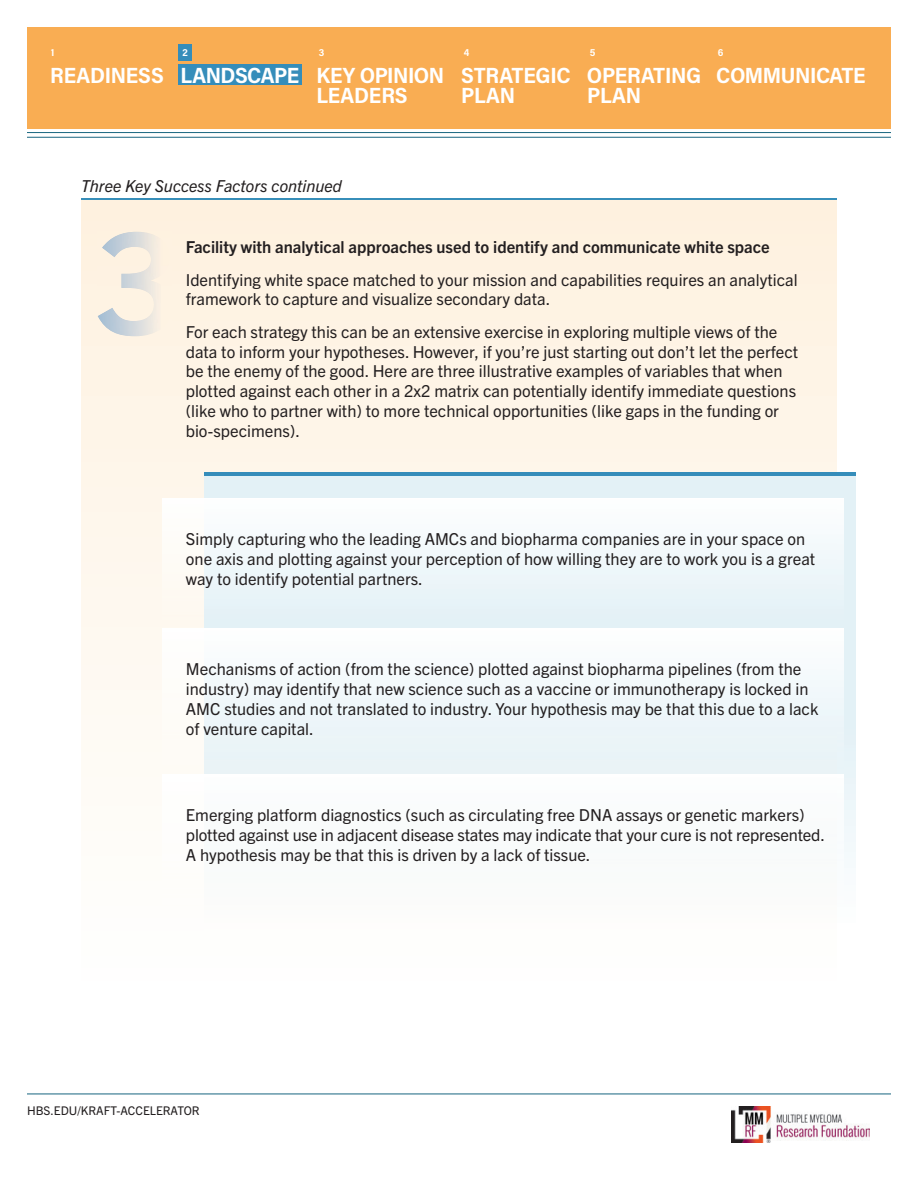
<style>
.page{position:relative;width:918px;height:1188px;background:#fff}
.page>*{position:absolute;margin:0;border:0;box-sizing:border-box;transform-origin:0 0}
.t1{font:700 22.05px/20.9px "Acumin Pro Semi Cond";letter-spacing:-.015em;color:#fff}
.t2{font:16.5px/19.8px "Trade Gothic Next LT Pro";color:#231f20}
.t3{font:700 16.5px "Trade Gothic Next LT Pro";color:#231f20}
.t4{font:italic 16.5px "Trade Gothic Next LT Pro";color:#231f20}
.t5{font:12px "Trade Gothic Next LT Pro";color:#231f20}
.t6{font:700 10.05px "Acumin Pro Semi Cond";color:#fff}
</style>
<div class="page">
<hr style="left:27px;top:132px;width:864px;height:1px;background:#17657f">
<hr style="left:27px;top:137px;width:864px;height:1px;background:#17657f">
<hr style="left:27px;top:1094px;width:864px;height:1px;background:#17657f">
<div style="left:27px;top:27px;width:864px;height:102px;background:#f9ad53"></div>
<img style="left:732px;top:1107px;width:138px;height:36px">
<div style="left:178px;top:64px;width:124px;height:21px;background:#358dba"></div>
<div style="left:178px;top:44px;width:14px;height:17px;background:#358dba"></div>
<div style="left:81px;top:200px;width:756px;height:574px;background:#fef4e6"></div>
<hr style="left:81px;top:199px;width:756px;height:1px;background:#378eb9">
<img style="left:98px;top:232px;width:74px;height:104px">
<svg style="left:837px;top:476px;width:19px;height:382px"></svg>
<div style="left:205px;top:769px;width:632px;height:5px;background:#eaf3f6"></div>
<div style="left:205px;top:622px;width:632px;height:6px;background:#e3f1f6"></div>
<div style="left:205px;top:476px;width:632px;height:22px;background:#e3f1f6"></div>
<img style="left:162px;top:498px;width:681px;height:124px">
<img style="left:162px;top:628px;width:681px;height:141px">
<img style="left:837px;top:774px;width:6px;height:84px">
<hr style="left:205px;top:472px;width:651px;height:4px;background:#358dba">
<p class="t6" style="left:182px;top:46px;width:7px">2</p>
<p class="t6" style="left:51px;top:46px;width:5px">1</p>
<p class="t6" style="left:718px;top:46px;width:7px">6</p>
<h1 class="t1" style="left:50px;top:63px;width:115px">READINESS</h1>
<p class="t6" style="left:319px;top:46px;width:7px">3</p>
<h1 class="t1" style="left:316px;top:63px;width:129px">KEY OPINION<br>LEADERS</h1>
<p class="t6" style="left:464px;top:46px;width:7px">4</p>
<p class="t6" style="left:590px;top:46px;width:7px">5</p>
<h1 class="t1" style="left:181px;top:63px;width:120px">LANDSCAPE</h1>
<h1 class="t1" style="left:461px;top:63px;width:111px">STRATEGIC<br>PLAN</h1>
<h1 class="t1" style="left:587px;top:63px;width:116px">OPERATING<br>PLAN</h1>
<h1 class="t1" style="left:716px;top:63px;width:151px">COMMUNICATE</h1>
<p class="t4" style="left:81px;top:175px;width:262px">Three Key Success Factors continued</p>
<p class="t3" style="left:186px;top:236px;width:586px">Facility with analytical approaches used to identify and communicate white space</p>
<p class="t2" style="left:186px;top:269px;width:613px">Identifying white space matched to your mission and capabilities requires an analytical framework to capture and visualize secondary data.</p>
<p class="t2" style="left:186px;top:321px;width:614px">For each strategy this can be an extensive exercise in exploring multiple views of the data to inform your hypotheses. However, if you’re just starting out don’t let the perfect be the enemy of the good. Here are three illustrative examples of variables that when plotted against each other in a 2x2 matrix can potentially identify immediate questions (like who to partner with) to more technical opportunities (like gaps in the funding or bio-specimens).</p>
<p class="t2" style="left:186px;top:528px;width:631px">Simply capturing who the leading AMCs and biopharma companies are in your space on one axis and plotting against your perception of how willing they are to work you is a great way to identify potential partners.</p>
<p class="t2" style="left:186px;top:658px;width:634px">Mechanisms of action (from the science) plotted against biopharma pipelines (from the industry) may identify that new science such as a vaccine or immunotherapy is locked in AMC studies and not translated to industry. Your hypothesis may be that this due to a lack of venture capital.</p>
<p class="t2" style="left:186px;top:804px;width:641px">Emerging platform diagnostics (such as circulating free DNA assays or genetic markers) plotted against use in adjacent disease states may indicate that your cure is not represented.<br>A hypothesis may be that this is driven by a lack of tissue.</p>
<p class="t5" style="left:27px;top:1102px;width:174px">HBS.EDU/KRAFT-ACCELERATOR</p>
</div>
